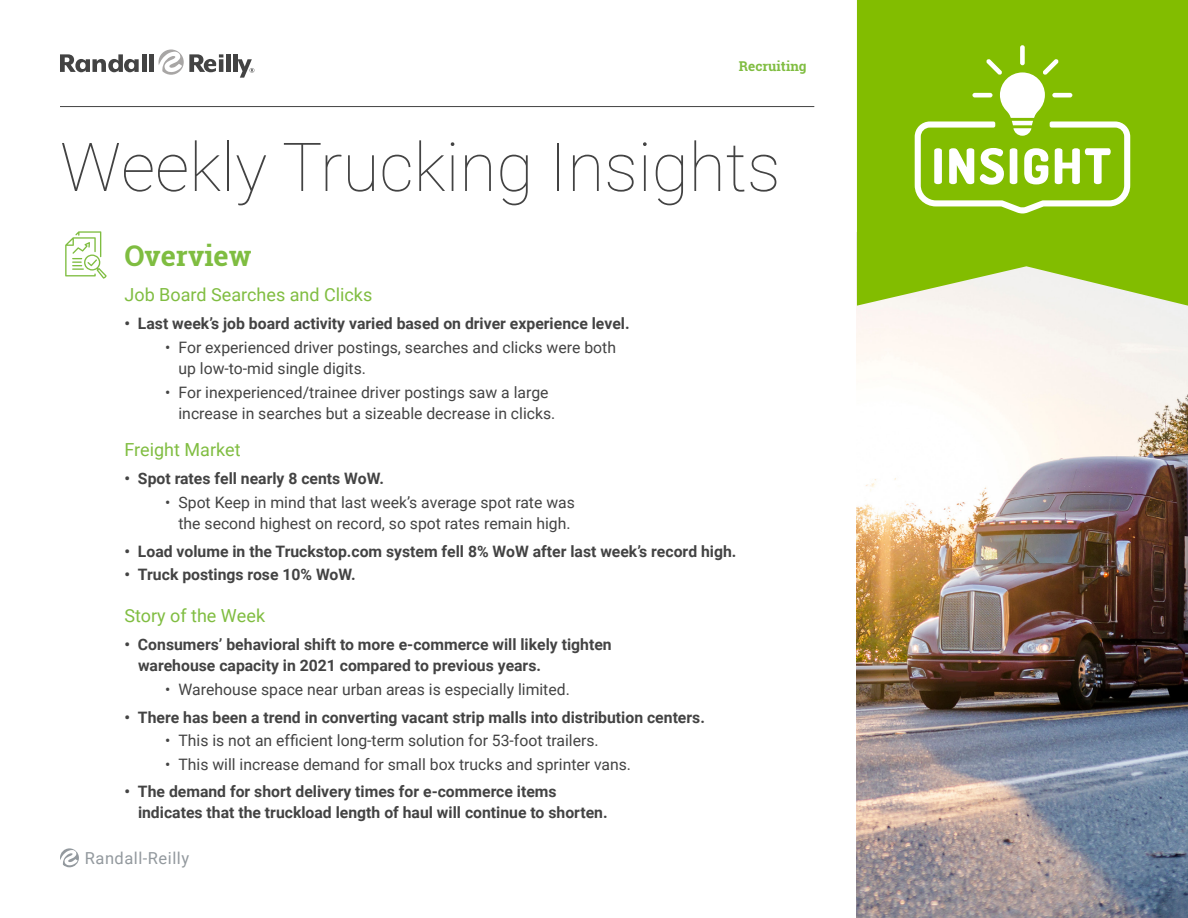
<style>
.page{position:relative;width:1188px;height:918px;background:#fff}
.page>*{position:absolute;margin:0;border:0;box-sizing:border-box;transform-origin:0 0}
.t1{font:100 67.5px "Roboto";color:#434343}
.t2{font:700 28.5px "Roboto Slab";color:#7fbd41}
.t3{font:18px "Roboto";color:#80bd41}
.Callout_2{font:16.5px "Roboto";letter-spacing:.03em;color:#93999e}
.t4{font:700 15.75px/21px "Roboto";color:#434343}
.t5{font:15.75px/21px "Roboto";color:#434343}
.t6{font:700 13.5px "Roboto Slab";color:#80bd41}
</style>
<div class="page">
<img style="left:857px;top:306px;width:331px;height:612px">
<svg style="left:60px;top:54px;width:79px;height:18px"></svg>
<hr style="left:142px;top:54px;width:4px;height:18px;background:#434343">
<hr style="left:149px;top:54px;width:4px;height:18px;background:#434343">
<hr style="left:226px;top:54px;width:4px;height:18px;background:#434343">
<hr style="left:233px;top:54px;width:4px;height:18px;background:#434343">
<svg style="left:159px;top:50px;width:64px;height:25px"></svg>
<svg style="left:238px;top:59px;width:16px;height:19px"></svg>
<hr style="left:60px;top:106px;width:754px;height:1px;background:#434343">
<svg style="left:857px;top:0;width:331px;height:306px;background:#8dc218"></svg>
<svg style="left:915px;top:45px;width:215px;height:168px"></svg>
<hr style="left:972px;top:93px;width:21px;height:4px;background:#fff;border-radius:2px">
<svg style="left:65px;top:231px;width:42px;height:48px"></svg>
<svg style="left:60px;top:848px;width:19px;height:19px"></svg>
<p class="t6" style="left:739px;top:57px;width:69px">Recruiting</p>
<p class="t1" style="left:60px;top:120px;width:722px">Weekly Trucking Insights</p>
<p class="t2" style="left:124px;top:236px;width:129px">Overview</p>
<p class="t3" style="left:124px;top:282px;width:249px">Job Board Searches and Clicks</p>
<p class="t4" style="left:124px;top:312px;width:507px">• Last week’s job board activity varied based on driver experience level.</p>
<p class="t5" style="left:178px;top:336px;width:439px;text-indent:-14px">• For experienced driver postings, searches and clicks were both up low-to-mid single digits.</p>
<p class="t5" style="left:178px;top:381px;width:378px;text-indent:-14px">• For inexperienced/trainee driver postings saw a large increase in searches but a sizeable decrease in clicks.</p>
<p class="t3" style="left:124px;top:437px;width:118px">Freight Market</p>
<p class="t4" style="left:124px;top:468px;width:261px">• Spot rates fell nearly 8 cents WoW.</p>
<p class="t5" style="left:165px;top:491px;width:411px;text-align:center">• Spot Keep in mind that last week’s average spot rate was the second highest on record, so spot rates remain high.</p>
<p class="t4" style="left:124px;top:540px;width:614px">• Load volume in the Truckstop.com system fell 8% WoW after last week’s record high.</p>
<p class="t4" style="left:124px;top:564px;width:233px">• Truck postings rose 10% WoW.</p>
<p class="t3" style="left:124px;top:603px;width:142px">Story of the Week</p>
<p class="t4" style="left:138px;top:633px;width:475px;text-indent:-14px">• Consumers’ behavioral shift to more e-commerce will likely tighten warehouse capacity in 2021 compared to previous years.</p>
<p class="t5" style="left:165px;top:678px;width:406px">• Warehouse space near urban areas is especially limited.</p>
<p class="t4" style="left:124px;top:706px;width:582px">• There has been a trend in converting vacant strip malls into distribution centers.</p>
<p class="t5" style="left:165px;top:730px;width:435px">• This is not an efficient long-term solution for 53-foot trailers.</p>
<p class="t5" style="left:165px;top:753px;width:468px">• This will increase demand for small box trucks and sprinter vans.</p>
<p class="t4" style="left:138px;top:781px;width:471px;text-indent:-14px">• The demand for short delivery times for e-commerce items indicates that the truckload length of haul will continue to shorten.</p>
<p class="Callout_2" style="left:85px;top:847px;width:106px">Randall-Reilly</p>
</div>
